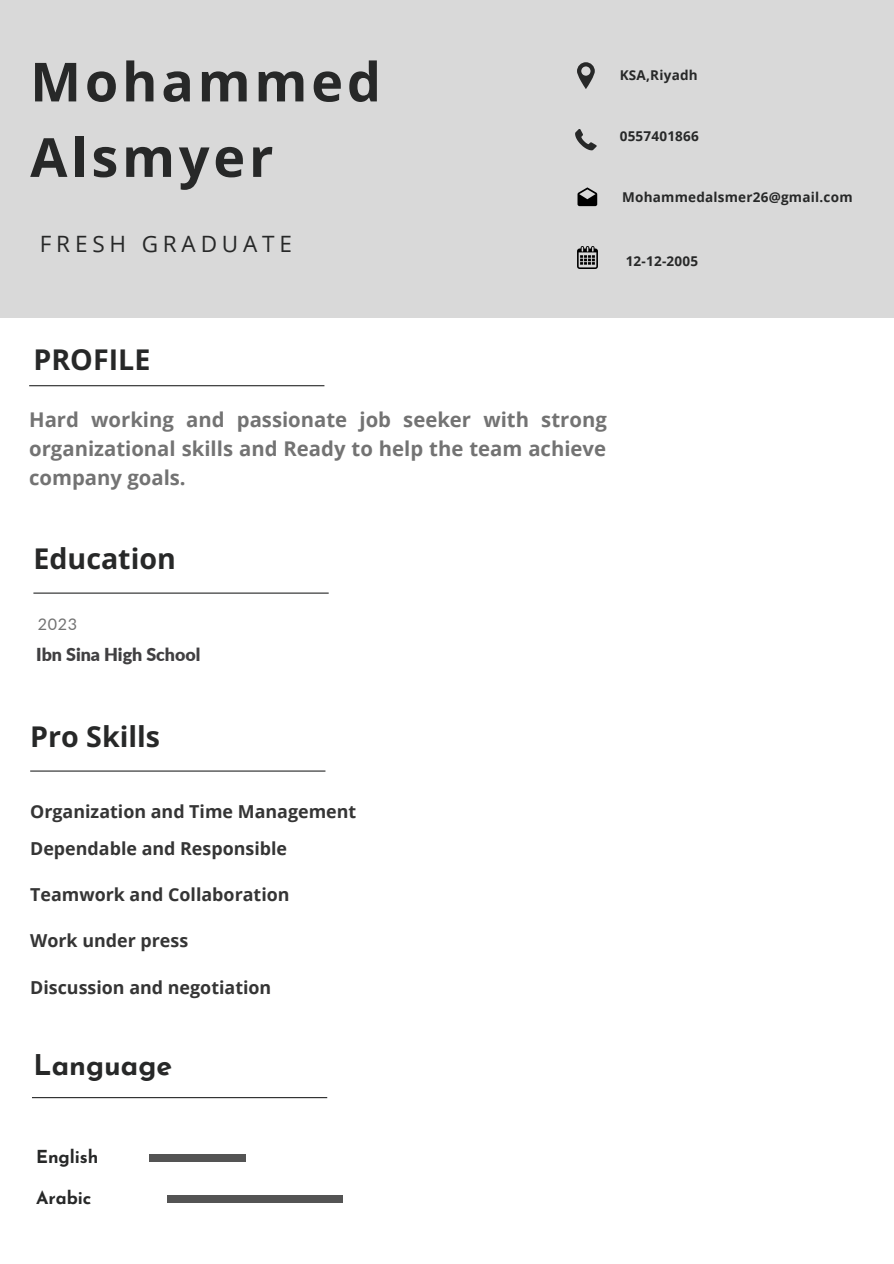
<style>
.page{position:relative;width:894px;height:1264px;background:#fff}
.page>*{position:absolute;margin:0;border:0;box-sizing:border-box;transform-origin:0 0}
.t1{font:700 54px/75.4px "Open Sans";letter-spacing:.07em;color:#272828}
.t2{font:700 28.65px "Open Sans";color:#272828}
.t3{font:700 28.5px "Josefin Sans";color:#272828}
.t4{font:22.5px "Open Sans";letter-spacing:.215em;color:#272828}
.t5{font:700 20.25px/29.2px "Open Sans";color:#737373;text-align:justify}
.t6{font:700 17.85px "Open Sans";color:#353535}
.t7{font:900 17.85px "Lato";letter-spacing:-.005em;color:#414042}
.t8{font:700 17.85px "Josefin Sans";letter-spacing:-.005em;color:#272828}
.t9{font:16.05px "Lato";color:#737373}
.t10{font:700 13.5px "Open Sans";letter-spacing:.015em;color:#272828}
</style>
<div class="page">
<div style="left:0;top:0;width:893px;height:317px;background:#d9d9d9"></div>
<svg style="left:575px;top:129px;width:21px;height:21px"></svg>
<svg style="left:577px;top:62px;width:17px;height:27px"></svg>
<hr style="left:33px;top:592px;width:295px;height:1px;background:#272828">
<hr style="left:30px;top:770px;width:295px;height:1px;background:#272828">
<svg style="left:577px;top:187px;width:20px;height:19px"></svg>
<img style="left:577px;top:246px;width:20px;height:23px">
<hr style="left:29px;top:385px;width:295px;height:1px;background:#272828">
<div style="left:149px;top:1154px;width:97px;height:7px;background:#545454"></div>
<div style="left:167px;top:1195px;width:176px;height:7px;background:#545454"></div>
<hr style="left:32px;top:1097px;width:295px;height:1px;background:#272828">
<p class="t1" style="left:30px;top:43px;width:352px">Mohammed<br>Alsmyer</p>
<p class="t4" style="left:40px;top:228px;width:253px">FRESH GRADUATE</p>
<p class="t10" style="left:619px;top:66px;width:79px">KSA,Riyadh</p>
<p class="t10" style="left:619px;top:127px;width:81px">0557401866</p>
<p class="t10" style="left:622px;top:188px;width:232px">Mohammedalsmer26@gmail.com</p>
<p class="t10" style="left:625px;top:251px;width:74px">12-12-2005</p>
<p class="t2" style="left:33px;top:339px;width:118px">PROFILE</p>
<p class="t5" style="left:29px;top:404px;width:579px">Hard working and passionate job seeker with strong organizational skills and Ready to help the team achieve company goals.</p>
<p class="t2" style="left:33px;top:538px;width:144px">Education</p>
<p class="t9" style="left:38px;top:613px;width:41px">2023</p>
<p class="t7" style="left:36px;top:643px;width:165px">Ibn Sina High School</p>
<p class="t2" style="left:30px;top:716px;width:131px">Pro Skills</p>
<p class="t6" style="left:30px;top:799px;width:327px">Organization and Time Management</p>
<p class="t6" style="left:30px;top:835px;width:258px">Dependable and Responsible</p>
<p class="t6" style="left:30px;top:882px;width:261px">Teamwork and Collaboration</p>
<p class="t6" style="left:30px;top:928px;width:159px">Work under press</p>
<p class="t6" style="left:30px;top:974px;width:242px">Discussion and negotiation</p>
<p class="t3" style="left:33px;top:1053px;width:140px">Language</p>
<p class="t8" style="left:36px;top:1149px;width:64px">English</p>
<p class="t8" style="left:36px;top:1190px;width:57px">Arabic</p>
</div>
